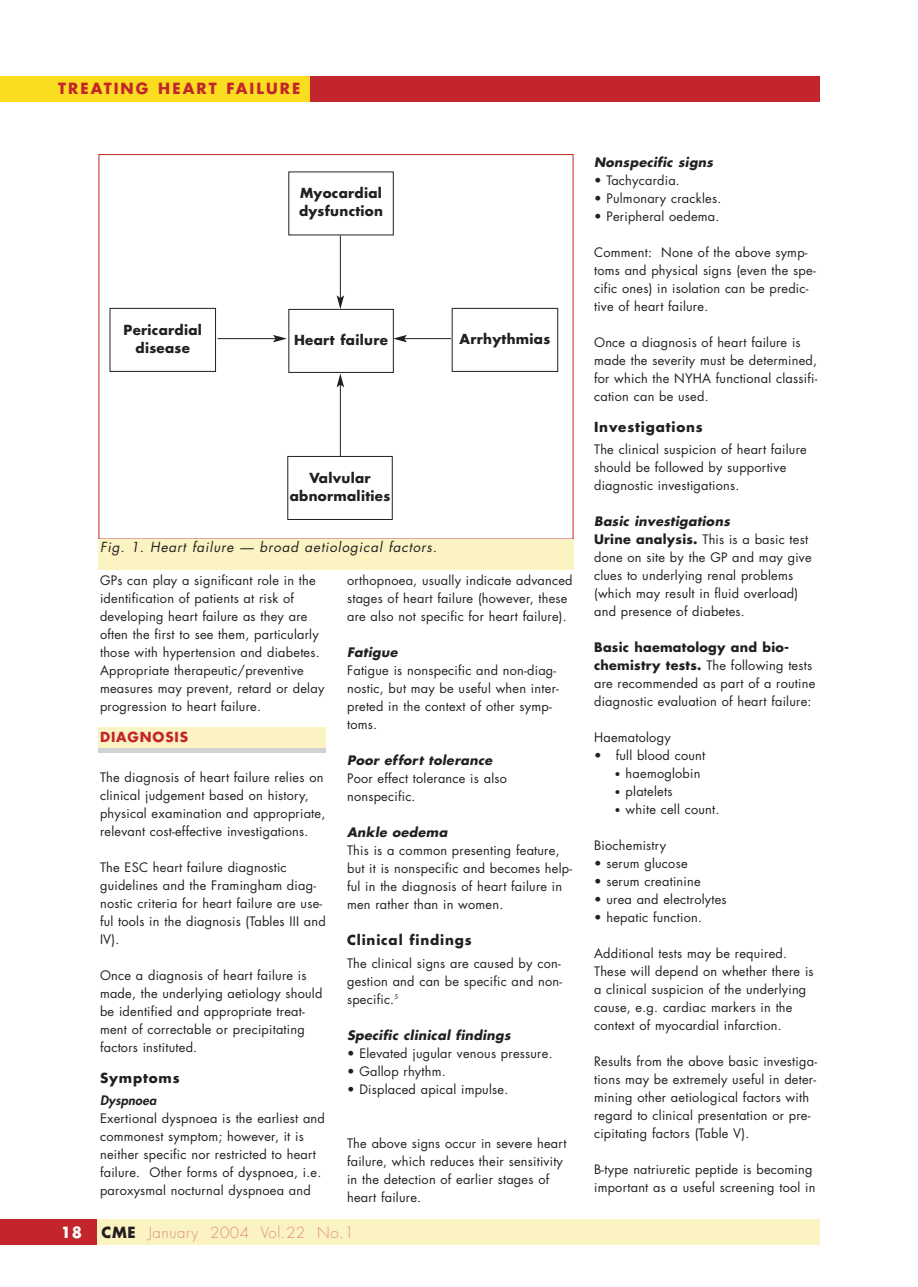
<style>
.page{position:relative;width:918px;height:1287px;background:#fff}
.page>*{position:absolute;margin:0;border:0;box-sizing:border-box;transform-origin:0 0}
.t1{font:300 15px "Futura";letter-spacing:.035em;color:#db9079}
.t2{font:700 15px "Futura";letter-spacing:.135em;color:#c2262c}
.t3{font:700 15px "Futura";color:#fff}
.t4{font:700 13.5px/18px "Futura";letter-spacing:.02em;color:#231f20;text-align:center}
.t5{font:italic 13.5px "Futura";letter-spacing:.06em;color:#231f20}
.t6{font:700 13.5px "Futura";letter-spacing:.06em;color:#231f20}
.t7{font:700 13.5px "Futura";letter-spacing:.06em;color:#c2262c}
.t8{font:12.75px/18px "Futura";letter-spacing:.02em;color:#231f20}
.t9{font:italic 700 12.75px "Futura";letter-spacing:.02em;color:#231f20}
.t10{font:italic 800 12.75px "Futura";letter-spacing:.015em;color:#231f20}
.s1{font-weight:700;color:#231f20}
.s2{font-weight:700;font-style:italic}
.s3{font-weight:700}
.s4{font-size:10.5px}
</style>
<div class="page">
<div style="left:10px;top:1220px;width:810px;height:25px;background:#fcf3c2"></div>
<div style="left:0;top:1220px;width:97px;height:25px;background:#c2262c"></div>
<div style="left:0;top:76px;width:820px;height:25px;background:#c2262c"></div>
<div style="left:0;top:76px;width:309px;height:25px;background:#fadd1f"></div>
<div style="left:99px;top:728px;width:227px;height:20px;background:#fcf3c2"></div>
<hr style="left:99px;top:748px;width:227px;height:4px;background:#d1d2d4">
<div style="left:288px;top:309px;width:106px;height:64px;border:1px solid #231f20"></div>
<div style="left:287px;top:456px;width:106px;height:64px;border:1px solid #231f20"></div>
<div style="left:110px;top:308px;width:106px;height:64px;border:1px solid #231f20"></div>
<div style="left:452px;top:308px;width:106px;height:64px;border:1px solid #231f20"></div>
<hr style="left:218px;top:338px;width:58px;height:1px;background:#231f20">
<svg style="left:273px;top:335px;width:14px;height:7px"></svg>
<hr style="left:340px;top:235px;width:1px;height:63px;background:#231f20">
<svg style="left:337px;top:295px;width:7px;height:14px"></svg>
<hr style="left:404px;top:338px;width:47px;height:1px;background:#231f20">
<svg style="left:393px;top:335px;width:14px;height:7px"></svg>
<hr style="left:340px;top:385px;width:1px;height:71px;background:#231f20">
<svg style="left:337px;top:373px;width:7px;height:14px"></svg>
<div style="left:99px;top:539px;width:475px;height:31px;background:#fcf3c2"></div>
<p class="t2" style="left:58px;top:82px;width:244px">TREATING HEART FAILURE</p>
<p class="t4" style="left:299px;top:185px;width:86px;text-align:left">Myocardial dysfunction</p>
<p class="t4" style="left:124px;top:322px;width:80px">Pericardial disease</p>
<p class="t4" style="left:460px;top:331px;width:92px">Arrhythmias</p>
<p class="t4" style="left:294px;top:332px;width:95px">Heart failure</p>
<p class="t4" style="left:290px;top:470px;width:102px">Valvular abnormalities</p>
<p class="t5" style="left:100px;top:541px;width:338px">Fig. 1. Heart failure — broad aetiological factors.</p>
<p class="t8" style="left:100px;top:573px;width:226px">GPs can play a significant role in the identification of patients at risk of developing heart failure as they are often the first to see them, particularly those with hypertension and diabetes.<br>Appropriate therapeutic/preventive measures may prevent, retard or delay progression to heart failure.</p>
<p class="t7" style="left:100px;top:731px;width:89px">DIAGNOSIS</p>
<p class="t8" style="left:100px;top:770px;width:227px">The diagnosis of heart failure relies on clinical judgement based on history, physical examination and appropriate, relevant cost-effective investigations.</p>
<p class="t8" style="left:100px;top:860px;width:227px">The ESC heart failure diagnostic guidelines and the Framingham diag&shy;nostic criteria for heart failure are use&shy;ful tools in the diagnosis (Tables III and<br>IV).</p>
<p class="t8" style="left:100px;top:968px;width:224px">Once a diagnosis of heart failure is made, the underlying aetiology should be identified and appropriate treat&shy;ment of correctable or precipitating factors instituted.</p>
<p class="t6" style="left:100px;top:1072px;width:81px">Symptoms</p>
<p class="t10" style="left:100px;top:1095px;width:58px">Dyspnoea</p>
<p class="t8" style="left:100px;top:1111px;width:226px">Exertional dyspnoea is the earliest and commonest symptom; however, it is neither specific nor restricted to heart failure. Other forms of dyspnoea, i.e. paroxysmal nocturnal dyspnoea and</p>
<p class="t8" style="left:347px;top:573px;width:227px">orthopnoea, usually indicate advanced stages of heart failure (however, these are also not specific for heart failure).</p>
<p class="t9" style="left:347px;top:647px;width:52px">Fatigue</p>
<p class="t8" style="left:347px;top:663px;width:213px">Fatigue is nonspecific and non-diag&shy;nostic, but may be useful when inter&shy;preted in the context of other symp&shy;toms.</p>
<p class="t9" style="left:347px;top:755px;width:147px">Poor effort tolerance</p>
<p class="t8" style="left:347px;top:771px;width:161px">Poor effect tolerance is also nonspecific.</p>
<p class="t9" style="left:347px;top:827px;width:102px">Ankle oedema</p>
<p class="t8" style="left:347px;top:843px;width:227px">This is a common presenting feature, but it is nonspecific and becomes help&shy;ful in the diagnosis of heart failure in men rather than in women.</p>
<p class="t6" style="left:347px;top:934px;width:126px">Clinical findings</p>
<p class="t8" style="left:347px;top:955px;width:217px">The clinical signs are caused by con&shy;gestion and can be specific and non&shy;specific.<sup>5</sup></p>
<p class="t9" style="left:347px;top:1029px;width:165px">Specific clinical findings</p>
<p class="t8" style="left:347px;top:1045px;width:207px">• Elevated jugular venous pressure.</p>
<p class="t8" style="left:347px;top:1063px;width:100px">• Gallop rhythm.</p>
<p class="t8" style="left:347px;top:1081px;width:163px">• Displaced apical impulse.</p>
<p class="t8" style="left:347px;top:1135px;width:221px">The above signs occur in severe heart failure, which reduces their sensitivity in the detection of earlier stages of heart failure.</p>
<p class="t3" style="left:61px;top:1226px;width:23px">18</p>
<p class="t1" style="left:102px;top:1226px;width:254px"><span class="s1">CME</span> January 2004 Vol.22 No.1</p>
<p class="t9" style="left:594px;top:157px;width:121px">Nonspecific signs</p>
<p class="t8" style="left:594px;top:173px;width:87px">• Tachycardia.</p>
<p class="t8" style="left:594px;top:191px;width:129px">• Pulmonary crackles.</p>
<p class="t8" style="left:594px;top:209px;width:127px">• Peripheral oedema.</p>
<p class="t8" style="left:594px;top:245px;width:223px">Comment: None of the above symp&shy;toms and physical signs (even the spe&shy;cific ones) in isolation can be predic&shy;tive of heart failure.</p>
<p class="t8" style="left:594px;top:335px;width:225px">Once a diagnosis of heart failure is made the severity must be determined, for which the NYHA functional classifi&shy;cation can be used.</p>
<p class="t6" style="left:594px;top:421px;width:110px">Investigations</p>
<p class="t8" style="left:594px;top:442px;width:214px">The clinical suspicion of heart failure should be followed by supportive diagnostic investigations.</p>
<p class="t8" style="left:594px;top:514px;width:219px"><span class="s2">Basic investigations<br></span><span class="s3">Urine analysis.</span> This is a basic test done on site by the GP and may give clues to underlying renal problems (which may result in fluid overload) and presence of diabetes.</p>
<p class="t8" style="left:594px;top:640px;width:223px"><span class="s3">Basic haematology and bio&shy;chemistry tests.</span> The following tests are recommended as part of a routine diagnostic evaluation of heart failure:</p>
<p class="t8" style="left:594px;top:730px;width:78px">Haematology</p>
<p class="t8" style="left:594px;top:748px;width:113px">• full blood count</p>
<p class="t8" style="left:615px;top:766px;width:87px"><span class="s4">•</span> haemoglobin</p>
<p class="t8" style="left:615px;top:784px;width:59px"><span class="s4">•</span> platelets</p>
<p class="t8" style="left:615px;top:802px;width:106px"><span class="s4">•</span> white cell count.</p>
<p class="t8" style="left:594px;top:838px;width:74px">Biochemistry</p>
<p class="t8" style="left:594px;top:856px;width:95px">• serum glucose</p>
<p class="t8" style="left:594px;top:874px;width:108px">• serum creatinine</p>
<p class="t8" style="left:594px;top:892px;width:134px">• urea and electrolytes</p>
<p class="t8" style="left:594px;top:910px;width:109px">• hepatic function.</p>
<p class="t8" style="left:594px;top:946px;width:221px">Additional tests may be required.<br>These will depend on whether there is a clinical suspicion of the underlying cause, e.g. cardiac markers in the context of myocardial infarction.</p>
<p class="t8" style="left:594px;top:1054px;width:224px">Results from the above basic investiga&shy;tions may be extremely useful in deter&shy;mining other aetiological factors with regard to clinical presentation or pre&shy;cipitating factors (Table V).</p>
<p class="t8" style="left:594px;top:1162px;width:223px">B-type natriuretic peptide is becoming important as a useful screening tool in</p>
</div>
